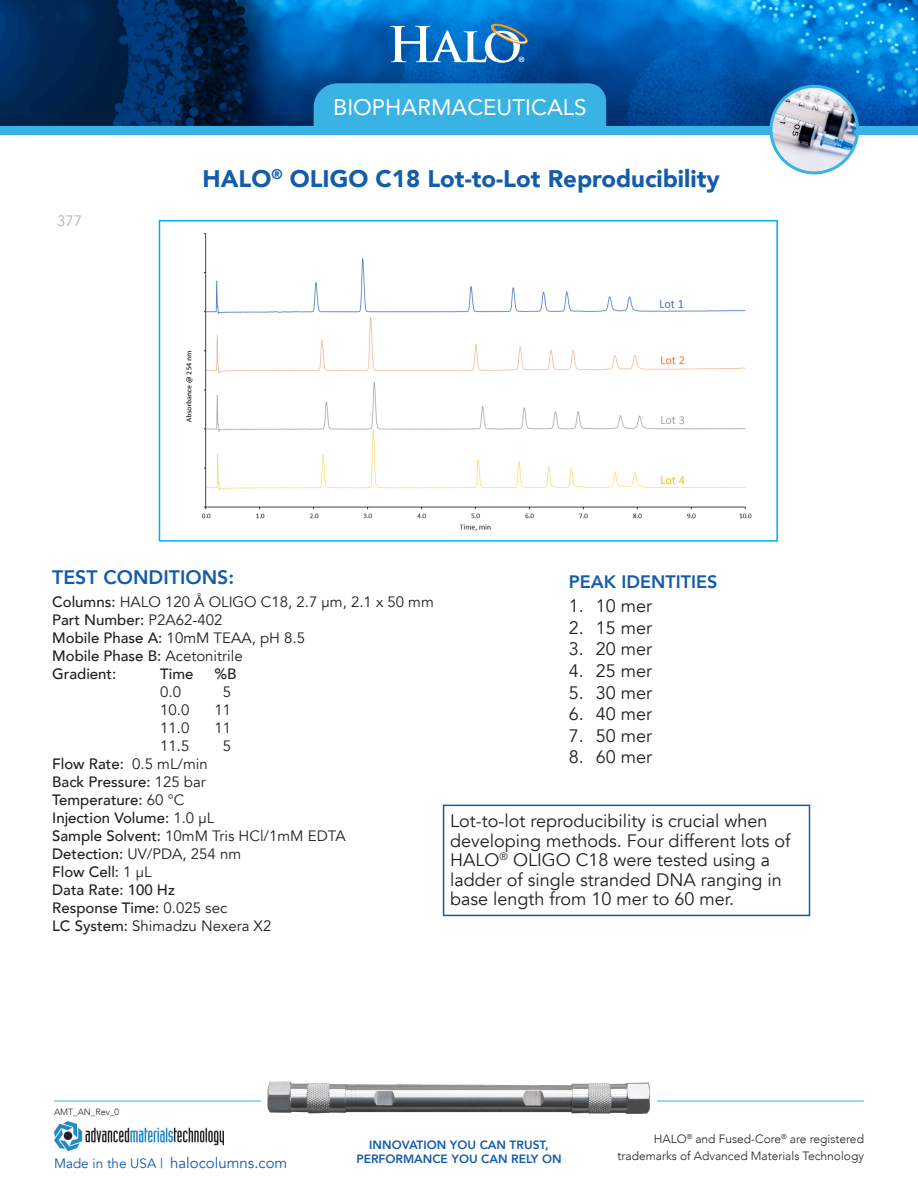
<style>
.page{position:relative;width:918px;height:1188px;background:#fff}
.page>*{position:absolute;margin:0;border:0;box-sizing:border-box;transform-origin:0 0}
.Headline{font:900 24px "Avenir";color:#135cab}
.t1{font:22.5px "Avenir";color:#fff}
.Headline-2{font:800 19.5px "Avenir";color:#135cab}
.t2{font:18px/19.5px "Avenir";color:#231f20}
.Headline-3{font:800 18px "Avenir";color:#135cab}
.t3{font:500 15px "Avenir";color:#231f20}
.t4{font:15px "Avenir";color:#231f20}
.t5{font:15px "Avenir";color:#135cab}
.t6{font:15px "Avenir";color:#b2b3b7}
.t7{font:13.5px "Avenir";color:#135cab}
.t8{font:300 12px/16.5px "Avenir";color:#231f20;text-align:right}
.t9{font:800 12px "Avenir";color:#135cab}
.t10{font:300 9px "Avenir";color:#231f20}
.s1{font-weight:500}
.s2{font-weight:400}
</style>
<div class="page">
<img style="left:0;top:0;width:918px;height:126px">
<svg style="left:390px;top:22px;width:139px;height:41px"></svg>
<div style="left:0;top:126px;width:918px;height:9px;background:#38b3e4"></div>
<div style="left:314px;top:83px;width:292px;height:43px;background:#38b3e4"></div>
<img style="left:771px;top:86px;width:87px;height:87px;border-radius:43px">
<div style="left:770px;top:85px;width:89px;height:89px;border:3px solid #38b3e4;border-radius:50%"></div>
<hr style="left:54px;top:1101px;width:810px;height:1px;background:#38b3e4">
<img style="left:262px;top:1081px;width:395px;height:33px">
<img style="left:54px;top:1121px;width:170px;height:30px">
<div style="left:443px;top:805px;width:367px;height:111px;border:2px solid #135cab"></div>
<img style="left:186px;top:233px;width:566px;height:298px">
<div style="left:159px;top:220px;width:619px;height:322px;border:2px solid #00aeef"></div>
<p class="t1" style="left:333px;top:89px;width:255px">BIOPHARMACEUTICALS</p>
<p class="t6" style="left:57px;top:212px;width:27px">377</p>
<p class="Headline" style="left:203px;top:158px;width:519px">HALO<sup>®</sup> OLIGO C18 Lot-to-Lot Reproducibility</p>
<p class="Headline-2" style="left:52px;top:562px;width:183px">TEST CONDITIONS:</p>
<p class="t4" style="left:52px;top:593px;width:383px"><span class="s1">Columns:</span> HALO 120 Å OLIGO C18, 2.7 µm, 2.1 x 50 mm</p>
<p class="t3" style="left:52px;top:607px;width:172px">Part Number: <span class="s2">P2A62-402</span></p>
<p class="t4" style="left:52px;top:629px;width:254px"><span class="s1">Mobile Phase A:</span> 10mM TEAA, pH 8.5</p>
<p class="t3" style="left:52px;top:643px;width:192px">Mobile Phase B: <span class="s2">Acetonitrile</span></p>
<p class="t3" style="left:52px;top:661px;width:66px">Gradient:</p>
<p class="t3" style="left:160px;top:661px;width:35px">Time</p>
<p class="t3" style="left:214px;top:661px;width:24px">%B</p>
<p class="t4" style="left:160px;top:683px;width:22px">0.0</p>
<p class="t4" style="left:223px;top:683px;width:10px">5</p>
<p class="t4" style="left:160px;top:701px;width:31px">10.0</p>
<p class="t4" style="left:214px;top:701px;width:18px">11</p>
<p class="t4" style="left:160px;top:719px;width:31px">11.0</p>
<p class="t4" style="left:214px;top:719px;width:18px">11</p>
<p class="t4" style="left:160px;top:737px;width:31px">11.5</p>
<p class="t4" style="left:223px;top:737px;width:10px">5</p>
<p class="t3" style="left:52px;top:751px;width:157px">Flow Rate: <span class="s2">0.5 mL/min</span></p>
<p class="t3" style="left:52px;top:769px;width:155px">Back Pressure: <span class="s2">125 bar</span></p>
<p class="t3" style="left:52px;top:787px;width:134px">Temperature: <span class="s2">60 °C</span></p>
<p class="t3" style="left:52px;top:805px;width:164px">Injection Volume: <span class="s2">1.0 µL</span></p>
<p class="t4" style="left:52px;top:827px;width:295px"><span class="s1">Sample Solvent:</span> 10mM Tris HCl/1mM EDTA</p>
<p class="t4" style="left:52px;top:845px;width:190px"><span class="s1">Detection:</span> UV/PDA, 254 nm</p>
<p class="t3" style="left:52px;top:859px;width:101px">Flow Cell: <span class="s2">1 µL</span></p>
<p class="t3" style="left:52px;top:877px;width:124px">Data Rate: 100 Hz</p>
<p class="t3" style="left:52px;top:895px;width:177px">Response Time: <span class="s2">0.025 sec</span></p>
<p class="t4" style="left:52px;top:917px;width:221px"><span class="s1">LC System:</span> Shimadzu Nexera X2</p>
<p class="Headline-3" style="left:569px;top:567px;width:150px">PEAK IDENTITIES</p>
<p class="t2" style="left:569px;top:596px;width:85px">1. 10 mer</p>
<p class="t2" style="left:569px;top:618px;width:85px">2. 15 mer</p>
<p class="t2" style="left:569px;top:640px;width:85px">3. 20 mer</p>
<p class="t2" style="left:569px;top:661px;width:85px">4. 25 mer</p>
<p class="t2" style="left:569px;top:683px;width:85px">5. 30 mer</p>
<p class="t2" style="left:569px;top:704px;width:85px">6. 40 mer</p>
<p class="t2" style="left:569px;top:726px;width:85px">7. 50 mer</p>
<p class="t2" style="left:569px;top:748px;width:85px">8. 60 mer</p>
<p class="t2" style="left:450px;top:811px;width:342px">Lot-to-lot reproducibility is crucial when developing methods. Four different lots of HALO<sup>®</sup> OLIGO C18 were tested using a ladder of single stranded DNA ranging in base length from 10 mer to 60 mer.</p>
<p class="t10" style="left:54px;top:1106px;width:67px">AMT_AN_Rev_0</p>
<p class="t9" style="left:369px;top:1135px;width:181px">INNOVATION YOU CAN TRUST,</p>
<p class="t7" style="left:54px;top:1156px;width:111px">Made in the USA |</p>
<p class="t9" style="left:356px;top:1150px;width:207px">PERFORMANCE YOU CAN RELY ON</p>
<p class="t5" style="left:170px;top:1154px;width:119px">halocolumns.com</p>
<p class="t8" style="left:617px;top:1131px;width:248px">HALO<sup>®</sup> and Fused-Core<sup>®</sup> are registered trademarks of Advanced Materials Technology</p>
</div>
